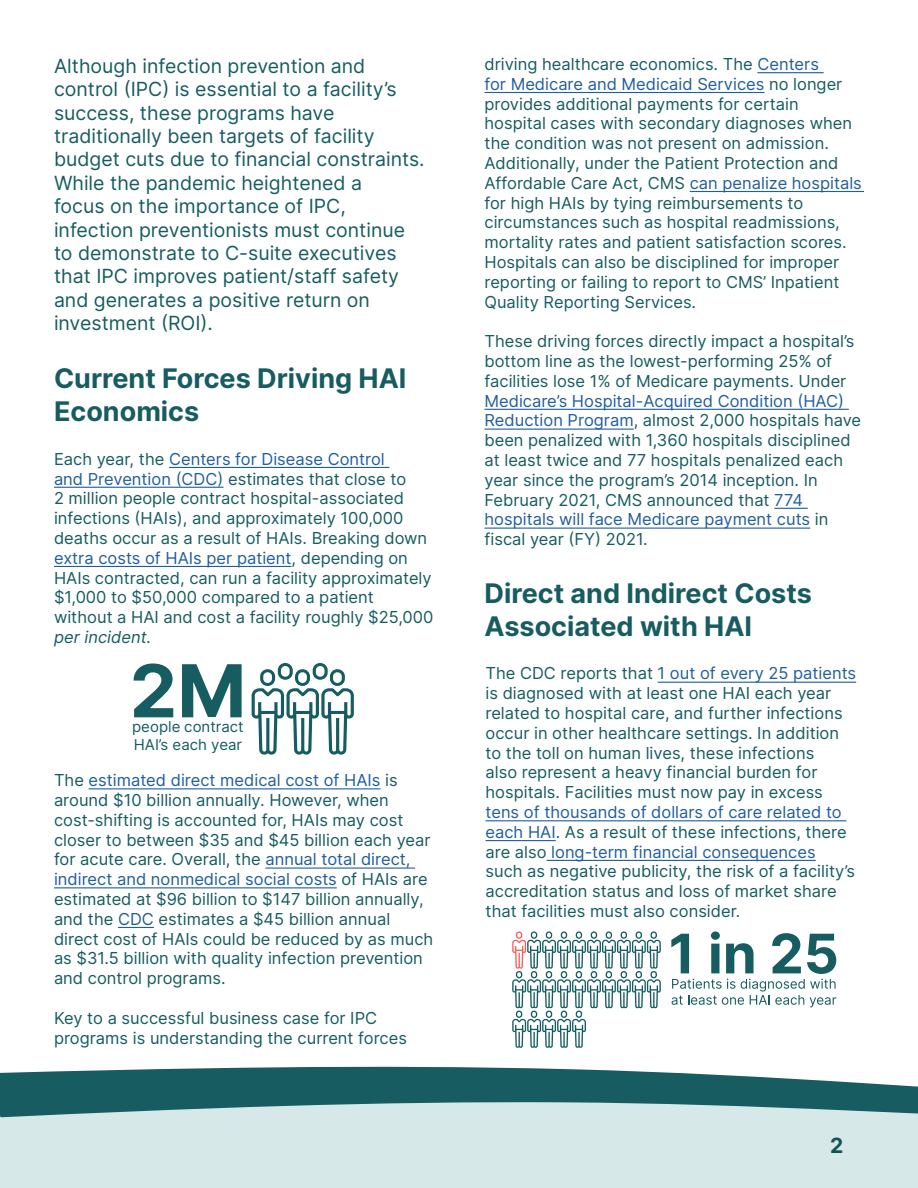
<style>
.page{position:relative;width:918px;height:1188px;background:#fff}
.page>*{position:absolute;margin:0;border:0;box-sizing:border-box;transform-origin:0 0}
.t1{font:700 27px/32.4px "Inter";color:#175c61}
.t2{font:700 21px "Inter";color:#175c61}
.t3{font:19.5px/23.4px "Inter";color:#165c61}
.t4{font:16.5px/19.8px "Inter";color:#165c61}
.t5{font:italic 16.5px "Inter";color:#165c61}
.t6{font:15px/18px "Inter";color:#165c61}
.s1{color:#215e9e}
</style>
<div class="page">
<div style="left:0;top:1130px;width:918px;height:58px;background:#d6e8e7"></div>
<hr style="left:0;top:1128px;width:918px;height:2px;background:#d6e8e7">
<svg style="left:0;top:1066px;width:918px;height:62px;background:#6b999c"></svg>
<hr style="left:169px;top:467px;width:220px;height:1px;background:#215e9e">
<hr style="left:54px;top:487px;width:170px;height:1px;background:#215e9e">
<hr style="left:54px;top:566px;width:238px;height:1px;background:#215e9e">
<hr style="left:89px;top:788px;width:292px;height:1px;background:#215e9e">
<hr style="left:265px;top:868px;width:150px;height:1px;background:#215e9e">
<hr style="left:54px;top:887px;width:283px;height:1px;background:#215e9e">
<hr style="left:118px;top:927px;width:36px;height:1px;background:#215e9e">
<hr style="left:757px;top:72px;width:67px;height:1px;background:#215e9e">
<hr style="left:485px;top:92px;width:279px;height:1px;background:#215e9e">
<hr style="left:690px;top:191px;width:174px;height:1px;background:#215e9e">
<hr style="left:485px;top:409px;width:364px;height:1px;background:#215e9e">
<hr style="left:485px;top:429px;width:149px;height:1px;background:#215e9e">
<hr style="left:774px;top:508px;width:34px;height:1px;background:#215e9e">
<hr style="left:485px;top:528px;width:325px;height:1px;background:#215e9e">
<hr style="left:658px;top:682px;width:198px;height:1px;background:#215e9e">
<hr style="left:486px;top:820px;width:360px;height:1px;background:#215e9e">
<hr style="left:486px;top:840px;width:70px;height:1px;background:#215e9e">
<hr style="left:547px;top:860px;width:269px;height:1px;background:#215e9e">
<svg style="left:134px;top:663px;width:39px;height:54px"></svg>
<svg style="left:182px;top:664px;width:60px;height:53px"></svg>
<svg style="left:251px;top:663px;width:103px;height:92px"></svg>
<svg style="left:512px;top:931px;width:149px;height:117px"></svg>
<svg style="left:671px;top:931px;width:165px;height:76px"></svg>
<p class="t3" style="left:54px;top:54px;width:372px">Although infection prevention and control (IPC) is essential to a facility’s success, these programs have traditionally been targets of facility budget cuts due to financial constraints.<br>While the pandemic heightened a<br>focus on the importance of IPC, infection preventionists must continue to demonstrate to C-suite executives that IPC improves patient/staff safety and generates a positive return on investment (ROI).</p>
<h1 class="t1" style="left:54px;top:362px;width:354px">Current Forces Driving HAI<br>Economics</h1>
<p class="t4" style="left:54px;top:448px;width:381px">Each year, the <span class="s1">Centers for Disease Control<br>and Prevention (CDC)</span> estimates that close to<br>2 million people contract hospital-associated infections (HAIs), and approximately 100,000 deaths occur as a result of HAIs. Breaking down <span class="s1">extra costs of HAIs per patient</span>, depending on HAIs contracted, can run a facility approximately $1,000 to $50,000 compared to a patient without a HAI and cost a facility roughly $25,000</p>
<p class="t5" style="left:54px;top:625px;width:99px">per incident.</p>
<p class="t6" style="left:132px;top:717px;width:113px">people contract<br>HAI’s each year</p>
<p class="t4" style="left:54px;top:770px;width:381px">The <span class="s1">estimated direct medical cost of HAIs</span> is around $10 billion annually. However, when cost-shifting is accounted for, HAIs may cost closer to between $35 and $45 billion each year for acute care. Overall, the <span class="s1">annual total direct, indirect and nonmedical social costs</span> of HAIs are estimated at $96 billion to $147 billion annually, and the <span class="s1">CDC</span> estimates a $45 billion annual direct cost of HAIs could be reduced by as much as $31.5 billion with quality infection prevention and control programs.</p>
<p class="t4" style="left:54px;top:1007px;width:354px">Key to a successful business case for IPC programs is understanding the current forces</p>
<p class="t4" style="left:485px;top:54px;width:379px">driving healthcare economics. The <span class="s1">Centers<br>for Medicare and Medicaid Services</span> no longer provides additional payments for certain hospital cases with secondary diagnoses when the condition was not present on admission.<br>Additionally, under the Patient Protection and Affordable Care Act, CMS <span class="s1">can penalize hospitals </span>for high HAIs by tying reimbursements to circumstances such as hospital readmissions, mortality rates and patient satisfaction scores.<br>Hospitals can also be disciplined for improper reporting or failing to report to CMS’ Inpatient Quality Reporting Services.</p>
<p class="t4" style="left:485px;top:331px;width:371px">These driving forces directly impact a hospital’s bottom line as the lowest-performing 25% of facilities lose 1% of Medicare payments. Under</p>
<p class="t4" style="left:485px;top:390px;width:378px"><span class="s1">Medicare’s Hospital-Acquired Condition (HAC)<br>Reduction Program</span>, almost 2,000 hospitals have been penalized with 1,360 hospitals disciplined at least twice and 77 hospitals penalized each year since the program’s 2014 inception. In February 2021, CMS announced that <span class="s1">774 hospitals will face Medicare payment cuts</span> in fiscal year (FY) 2021.</p>
<h1 class="t1" style="left:485px;top:577px;width:329px">Direct and Indirect Costs<br>Associated with HAI</h1>
<p class="t4" style="left:486px;top:663px;width:372px">The CDC reports that <span class="s1">1 out of every 25 patients </span>is diagnosed with at least one HAI each year related to hospital care, and further infections occur in other healthcare settings. In addition to the toll on human lives, these infections<br>also represent a heavy financial burden for hospitals. Facilities must now pay in excess</p>
<p class="t4" style="left:486px;top:802px;width:371px"><span class="s1">tens of thousands of dollars of care related to each HAI</span>. As a result of these infections, there are also <span class="s1">long-term financial consequences </span>such as negative publicity, the risk of a facility’s accreditation status and loss of market share that facilities must also consider.</p>
<p class="t2" style="left:830px;top:1130px;width:15px">2</p>
</div>
